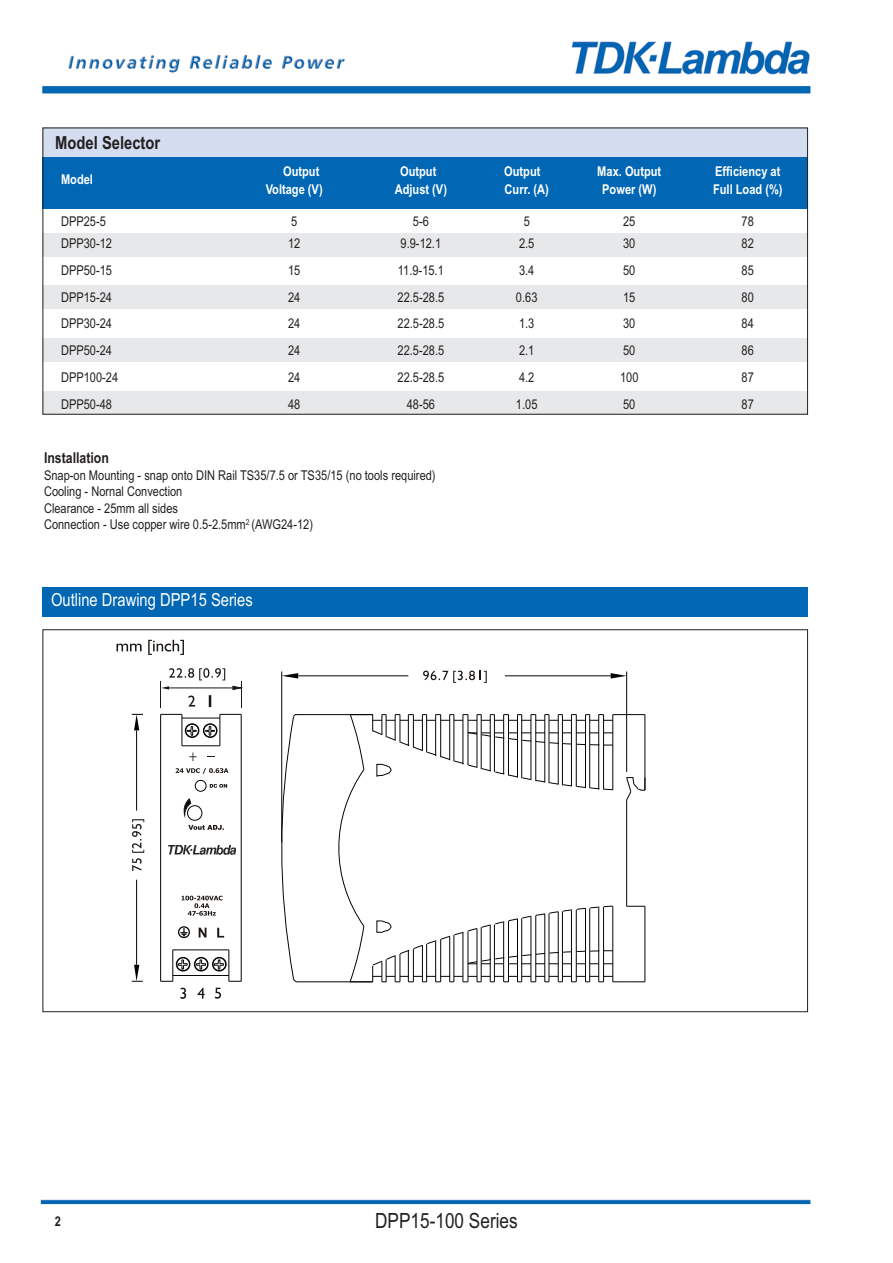
<style>
.page{position:relative;width:893px;height:1263px;background:#fff}
.page>*{position:absolute;margin:0;border:0;box-sizing:border-box;transform-origin:0 0}
.t1{font:21px "Arial Narrow";color:#231f20}
.t2{font:18px "Arial Narrow";color:#fff}
.t3{font:700 18px "Arial Narrow";color:#231f20}
.t4{font:700 15px "Arial Narrow";color:#231f20}
.t5{font:13.5px/16.5px "Arial Narrow";color:#231f20}
.t6{font:700 13.5px "Arial Narrow";color:#fff}
.t7{font:700 13.5px "Arial Narrow";color:#231f20}
</style>
<div class="page">
<img style="left:40px;top:41px;width:771px;height:1164px">
<div style="left:43px;top:233px;width:765px;height:23px;background:#e7e8e9"></div>
<div style="left:43px;top:285px;width:765px;height:23px;background:#e7e8e9"></div>
<div style="left:43px;top:339px;width:765px;height:23px;background:#e7e8e9"></div>
<div style="left:43px;top:392px;width:765px;height:23px;background:#e7e8e9"></div>
<div style="left:43px;top:630px;width:764px;height:381px;background:#fff"></div>
<svg style="left:117px;top:644px;width:25px;height:7px"></svg>
<svg style="left:148px;top:640px;width:36px;height:15px"></svg>
<svg style="left:180px;top:988px;width:6px;height:11px"></svg>
<svg style="left:197px;top:988px;width:8px;height:11px"></svg>
<svg style="left:215px;top:988px;width:6px;height:11px"></svg>
<svg style="left:232px;top:681px;width:10px;height:26px"></svg>
<hr style="left:169px;top:688px;width:64px;height:1px;background:#1c1713">
<svg style="left:160px;top:668px;width:65px;height:39px"></svg>
<svg style="left:132px;top:819px;width:12px;height:52px"></svg>
<svg style="left:188px;top:726px;width:9px;height:9px"></svg>
<svg style="left:205px;top:726px;width:10px;height:10px"></svg>
<div style="left:186px;top:724px;width:13px;height:13px;border:1px solid #040503;border-radius:50%"></div>
<div style="left:204px;top:724px;width:13px;height:13px;border:1px solid #040503;border-radius:50%"></div>
<div style="left:185px;top:724px;width:14px;height:14px;border:1px solid #040503;border-radius:50%"></div>
<div style="left:203px;top:724px;width:14px;height:14px;border:1px solid #040503;border-radius:50%"></div>
<hr style="left:182px;top:718px;width:38px;height:1px;background:#040503">
<hr style="left:173px;top:975px;width:56px;height:1px;background:#040503">
<div style="left:212px;top:957px;width:14px;height:14px;border:1px solid #040503;border-radius:50%"></div>
<div style="left:194px;top:957px;width:14px;height:14px;border:1px solid #040503;border-radius:50%"></div>
<div style="left:213px;top:958px;width:13px;height:13px;border:1px solid #040503;border-radius:50%"></div>
<div style="left:195px;top:958px;width:13px;height:13px;border:1px solid #040503;border-radius:50%"></div>
<svg style="left:214px;top:959px;width:10px;height:11px"></svg>
<svg style="left:196px;top:960px;width:10px;height:9px"></svg>
<svg style="left:179px;top:960px;width:9px;height:9px"></svg>
<div style="left:177px;top:958px;width:13px;height:13px;border:1px solid #040503;border-radius:50%"></div>
<div style="left:176px;top:957px;width:14px;height:14px;border:1px solid #040503;border-radius:50%"></div>
<hr style="left:136px;top:880px;width:1px;height:85px;background:#040503">
<hr style="left:136px;top:730px;width:1px;height:80px;background:#040503">
<svg style="left:132px;top:965px;width:11px;height:17px"></svg>
<svg style="left:132px;top:714px;width:11px;height:16px"></svg>
<div style="left:187px;top:805px;width:15px;height:15px;border:1px solid #040503;border-radius:50%"></div>
<div style="left:195px;top:780px;width:11px;height:11px;border:1px solid #040503;border-radius:50%"></div>
<hr style="left:182px;top:745px;width:38px;height:1px;background:#040503">
<hr style="left:220px;top:714px;width:1px;height:32px;background:#040503">
<hr style="left:173px;top:949px;width:56px;height:1px;background:#040503">
<hr style="left:229px;top:950px;width:1px;height:31px;background:#040503">
<hr style="left:160px;top:714px;width:1px;height:267px;background:#040503">
<svg style="left:161px;top:714px;width:21px;height:1px"></svg>
<hr style="left:241px;top:714px;width:1px;height:267px;background:#040503">
<hr style="left:182px;top:714px;width:1px;height:32px;background:#040503">
<svg style="left:220px;top:714px;width:21px;height:1px"></svg>
<hr style="left:173px;top:950px;width:1px;height:31px;background:#040503">
<svg style="left:229px;top:981px;width:12px;height:1px"></svg>
<svg style="left:161px;top:981px;width:12px;height:1px"></svg>
<div style="left:178px;top:926px;width:12px;height:12px;border:1px solid #040503;border-radius:50%"></div>
<svg style="left:180px;top:928px;width:7px;height:8px"></svg>
<svg style="left:189px;top:752px;width:8px;height:9px"></svg>
<svg style="left:183px;top:798px;width:8px;height:20px"></svg>
<svg style="left:176px;top:768px;width:52px;height:6px"></svg>
<svg style="left:182px;top:896px;width:41px;height:20px"></svg>
<svg style="left:210px;top:784px;width:17px;height:4px"></svg>
<svg style="left:188px;top:825px;width:36px;height:5px"></svg>
<svg style="left:199px;top:928px;width:7px;height:9px"></svg>
<svg style="left:217px;top:928px;width:7px;height:9px"></svg>
<svg style="left:423px;top:671px;width:64px;height:12px"></svg>
<hr style="left:281px;top:671px;width:1px;height:171px;background:#040503">
<hr style="left:626px;top:671px;width:1px;height:101px;background:#040503">
<hr style="left:298px;top:675px;width:110px;height:1px;background:#040503">
<hr style="left:505px;top:675px;width:106px;height:1px;background:#040503">
<svg style="left:282px;top:673px;width:16px;height:5px"></svg>
<svg style="left:611px;top:673px;width:16px;height:5px"></svg>
<svg style="left:281px;top:714px;width:16px;height:268px"></svg>
<hr style="left:296px;top:981px;width:54px;height:1px;background:#040503">
<hr style="left:296px;top:714px;width:54px;height:1px;background:#040503">
<svg style="left:330px;top:714px;width:316px;height:268px"></svg>
<div style="left:43px;top:587px;width:765px;height:30px;background:#0166b3"></div>
<div style="left:43px;top:157px;width:765px;height:51px;background:#0166b3"></div>
<div style="left:43px;top:128px;width:765px;height:29px;background:#d4ddef"></div>
<img style="left:169px;top:845px;width:67px;height:9px">
<h2 class="t3" style="left:55px;top:132px;width:106px">Model Selector</h2>
<p class="t6" style="left:61px;top:171px;width:33px">Model</p>
<p class="t6" style="left:283px;top:164px;width:38px">Output</p>
<p class="t6" style="left:400px;top:164px;width:38px">Output</p>
<p class="t6" style="left:504px;top:164px;width:38px">Output</p>
<p class="t6" style="left:597px;top:164px;width:65px">Max. Output</p>
<p class="t6" style="left:715px;top:164px;width:67px">Efficiency at</p>
<p class="t6" style="left:266px;top:182px;width:59px">Voltage (V)</p>
<p class="t6" style="left:395px;top:182px;width:54px">Adjust (V)</p>
<p class="t6" style="left:505px;top:182px;width:46px">Curr. (A)</p>
<p class="t6" style="left:602px;top:182px;width:56px">Power (W)</p>
<p class="t6" style="left:713px;top:182px;width:71px">Full Load (%)</p>
<p class="t5" style="left:61px;top:213px;width:46px">DPP25-5</p>
<p class="t5" style="left:291px;top:213px;width:8px">5</p>
<p class="t5" style="left:413px;top:213px;width:17px">5-6</p>
<p class="t5" style="left:524px;top:213px;width:8px">5</p>
<p class="t5" style="left:623px;top:213px;width:14px">25</p>
<p class="t5" style="left:742px;top:213px;width:14px">78</p>
<p class="t5" style="left:61px;top:235px;width:53px">DPP30-12</p>
<p class="t5" style="left:288px;top:235px;width:14px">12</p>
<p class="t5" style="left:401px;top:235px;width:42px">9.9-12.1</p>
<p class="t5" style="left:519px;top:235px;width:17px">2.5</p>
<p class="t5" style="left:623px;top:235px;width:14px">30</p>
<p class="t5" style="left:742px;top:235px;width:14px">82</p>
<p class="t5" style="left:61px;top:262px;width:53px">DPP50-15</p>
<p class="t5" style="left:288px;top:262px;width:14px">15</p>
<p class="t5" style="left:398px;top:262px;width:47px">11.9-15.1</p>
<p class="t5" style="left:519px;top:262px;width:17px">3.4</p>
<p class="t5" style="left:623px;top:262px;width:14px">50</p>
<p class="t5" style="left:742px;top:262px;width:14px">85</p>
<p class="t5" style="left:61px;top:289px;width:53px">DPP15-24</p>
<p class="t5" style="left:288px;top:289px;width:14px">24</p>
<p class="t5" style="left:397px;top:289px;width:48px">22.5-28.5</p>
<p class="t5" style="left:516px;top:289px;width:23px">0.63</p>
<p class="t5" style="left:623px;top:289px;width:14px">15</p>
<p class="t5" style="left:742px;top:289px;width:14px">80</p>
<p class="t5" style="left:61px;top:316px;width:53px">DPP30-24</p>
<p class="t5" style="left:288px;top:316px;width:14px">24</p>
<p class="t5" style="left:397px;top:316px;width:48px">22.5-28.5</p>
<p class="t5" style="left:519px;top:316px;width:17px">1.3</p>
<p class="t5" style="left:623px;top:316px;width:14px">30</p>
<p class="t5" style="left:742px;top:316px;width:14px">84</p>
<p class="t5" style="left:61px;top:342px;width:53px">DPP50-24</p>
<p class="t5" style="left:288px;top:342px;width:14px">24</p>
<p class="t5" style="left:397px;top:342px;width:48px">22.5-28.5</p>
<p class="t5" style="left:519px;top:342px;width:17px">2.1</p>
<p class="t5" style="left:623px;top:342px;width:14px">50</p>
<p class="t5" style="left:742px;top:342px;width:14px">86</p>
<p class="t5" style="left:61px;top:369px;width:59px">DPP100-24</p>
<p class="t5" style="left:288px;top:369px;width:14px">24</p>
<p class="t5" style="left:397px;top:369px;width:48px">22.5-28.5</p>
<p class="t5" style="left:519px;top:369px;width:17px">4.2</p>
<p class="t5" style="left:620px;top:369px;width:20px">100</p>
<p class="t5" style="left:742px;top:369px;width:14px">87</p>
<p class="t5" style="left:61px;top:396px;width:53px">DPP50-48</p>
<p class="t5" style="left:288px;top:396px;width:14px">48</p>
<p class="t5" style="left:407px;top:396px;width:30px">48-56</p>
<p class="t5" style="left:516px;top:396px;width:23px">1.05</p>
<p class="t5" style="left:623px;top:396px;width:14px">50</p>
<p class="t5" style="left:742px;top:396px;width:14px">87</p>
<p class="t4" style="left:44px;top:449px;width:66px">Installation</p>
<p class="t5" style="left:44px;top:467px;width:393px">Snap-on Mounting - snap onto DIN Rail TS35/7.5 or TS35/15 (no tools required)<br>Cooling - Nornal Convection<br>Clearance - 25mm all sides<br>Connection - Use copper wire 0.5-2.5mm<sup>2</sup> (AWG24-12)</p>
<h2 class="t2" style="left:51px;top:590px;width:203px">Outline Drawing DPP15 Series</h2>
<p class="t7" style="left:55px;top:1213px;width:8px">2</p>
<h1 class="t1" style="left:375px;top:1208px;width:144px">DPP15-100 Series</h1>
</div>
